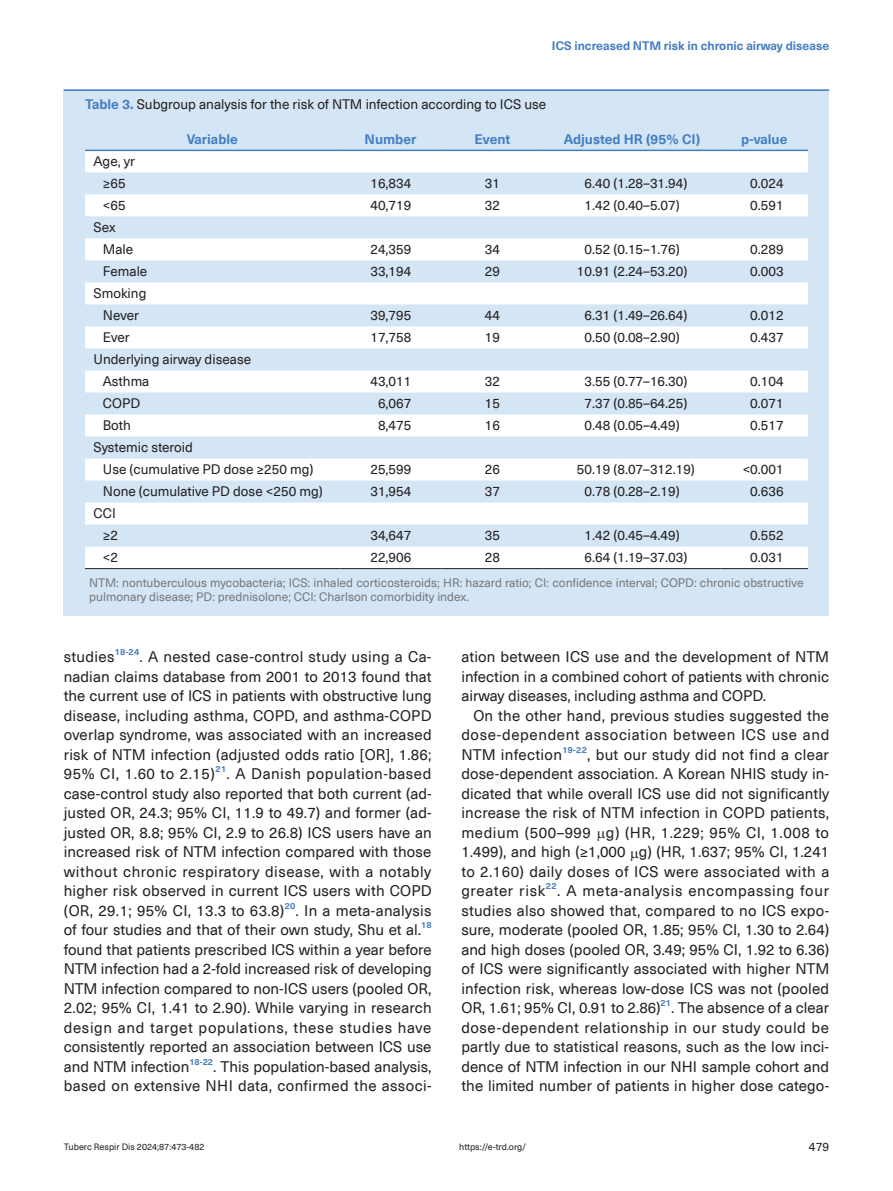
<style>
.page{position:relative;width:893px;height:1191px;background:#fff}
.page>*{position:absolute;margin:0;border:0;box-sizing:border-box;transform-origin:0 0}
.t1{font:15px/19.5px "Neue Haas Unica Pro";letter-spacing:.015em;color:#231f20;text-align:justify}
.t2{font:15px "Neue Haas Unica Pro";letter-spacing:.04em;color:#231f20}
.t3{font:13.5px/22px "Neue Haas Unica Pro";color:#231f20}
.t4{font:700 13.5px "Neue Haas Unica Pro";color:#437ec1}
.t5{font:12px/13.5px "Neue Haas Unica Pro";color:#76787b}
.t6{font:700 12px "Neue Haas Unica Pro";color:#437ec1}
.t7{font:12px "Neue Haas Unica Pro";color:#231f20}
.t8{font:9px "Neue Haas Unica Pro";color:#231f20}
.t9{font:700 8.7px "Neue Haas Unica Pro";letter-spacing:.02em;color:#437ec1}
.s1{font-weight:700;color:#437ec1}
</style>
<div class="page">
<div style="left:64px;top:89px;width:765px;height:526px;background:#d4e5f5"></div>
<hr style="left:64px;top:89px;width:765px;height:2px;background:#437ec1">
<svg style="left:85px;top:151px;width:723px;height:417px;fill:#fdfdfe"></svg>
<hr style="left:85px;top:150px;width:255px;height:1px;background:#437ec1">
<hr style="left:340px;top:150px;width:101px;height:1px;background:#437ec1">
<hr style="left:441px;top:150px;width:102px;height:1px;background:#437ec1">
<hr style="left:543px;top:150px;width:178px;height:1px;background:#437ec1">
<hr style="left:721px;top:150px;width:87px;height:1px;background:#437ec1">
<hr style="left:85px;top:568px;width:255px;height:1px;background:#231f20">
<hr style="left:340px;top:568px;width:101px;height:1px;background:#231f20">
<hr style="left:441px;top:568px;width:102px;height:1px;background:#231f20">
<hr style="left:543px;top:568px;width:178px;height:1px;background:#231f20">
<hr style="left:721px;top:568px;width:87px;height:1px;background:#231f20">
<p class="t6" style="left:552px;top:38px;width:279px">ICS increased NTM risk in chronic airway disease</p>
<p class="t3" style="left:85px;top:94px;width:463px"><span class="s1">Table 3.</span> Subgroup analysis for the risk of NTM infection according to ICS use</p>
<p class="t4" style="left:187px;top:131px;width:53px">Variable</p>
<p class="t4" style="left:365px;top:131px;width:53px">Number</p>
<p class="t4" style="left:474px;top:131px;width:37px">Event</p>
<p class="t4" style="left:564px;top:131px;width:138px">Adjusted HR (95% CI)</p>
<p class="t4" style="left:741px;top:131px;width:48px">p-value</p>
<p class="t3" style="left:94px;top:151px;width:43px;text-align:center">Age, yr ≥65</p>
<p class="t3" style="left:370px;top:173px;width:42px">16,834</p>
<p class="t3" style="left:485px;top:173px;width:17px">31</p>
<p class="t3" style="left:585px;top:173px;width:104px">6.40 (1.28–31.94)</p>
<p class="t3" style="left:750px;top:173px;width:35px">0.024</p>
<p class="t3" style="left:103px;top:195px;width:24px">&lt;65</p>
<p class="t3" style="left:370px;top:195px;width:42px">40,719</p>
<p class="t3" style="left:485px;top:195px;width:17px">32</p>
<p class="t3" style="left:585px;top:195px;width:97px">1.42 (0.40–5.07)</p>
<p class="t3" style="left:750px;top:195px;width:35px">0.591</p>
<p class="t3" style="left:103px;top:217px;width:32px;text-indent:-9px">Sex<br>Male</p>
<p class="t3" style="left:370px;top:239px;width:42px">24,359</p>
<p class="t3" style="left:485px;top:239px;width:17px">34</p>
<p class="t3" style="left:585px;top:239px;width:97px">0.52 (0.15–1.76)</p>
<p class="t3" style="left:750px;top:239px;width:35px">0.289</p>
<p class="t3" style="left:103px;top:261px;width:46px">Female</p>
<p class="t3" style="left:370px;top:261px;width:42px">33,194</p>
<p class="t3" style="left:485px;top:261px;width:17px">29</p>
<p class="t3" style="left:577px;top:261px;width:112px">10.91 (2.24–53.20)</p>
<p class="t3" style="left:750px;top:261px;width:35px">0.003</p>
<p class="t3" style="left:94px;top:283px;width:54px;text-align:center">Smoking<br>Never</p>
<p class="t3" style="left:370px;top:305px;width:42px">39,795</p>
<p class="t3" style="left:485px;top:305px;width:17px">44</p>
<p class="t3" style="left:585px;top:305px;width:104px">6.31 (1.49–26.64)</p>
<p class="t3" style="left:750px;top:305px;width:35px">0.012</p>
<p class="t3" style="left:103px;top:327px;width:28px">Ever</p>
<p class="t3" style="left:370px;top:327px;width:42px">17,758</p>
<p class="t3" style="left:485px;top:327px;width:17px">19</p>
<p class="t3" style="left:585px;top:327px;width:97px">0.50 (0.08–2.90)</p>
<p class="t3" style="left:750px;top:327px;width:35px">0.437</p>
<p class="t3" style="left:103px;top:349px;width:150px;text-indent:-9px">Underlying airway disease<br>Asthma</p>
<p class="t3" style="left:370px;top:371px;width:42px">43,011</p>
<p class="t3" style="left:485px;top:371px;width:17px">32</p>
<p class="t3" style="left:585px;top:371px;width:104px">3.55 (0.77–16.30)</p>
<p class="t3" style="left:750px;top:371px;width:35px">0.104</p>
<p class="t3" style="left:103px;top:393px;width:39px">COPD</p>
<p class="t3" style="left:378px;top:393px;width:35px">6,067</p>
<p class="t3" style="left:485px;top:393px;width:17px">15</p>
<p class="t3" style="left:585px;top:393px;width:104px">7.37 (0.85–64.25)</p>
<p class="t3" style="left:750px;top:393px;width:35px">0.071</p>
<p class="t3" style="left:103px;top:415px;width:30px">Both</p>
<p class="t3" style="left:378px;top:415px;width:35px">8,475</p>
<p class="t3" style="left:485px;top:415px;width:17px">16</p>
<p class="t3" style="left:585px;top:415px;width:97px">0.48 (0.05–4.49)</p>
<p class="t3" style="left:750px;top:415px;width:35px">0.517</p>
<p class="t3" style="left:103px;top:437px;width:212px;text-indent:-9px">Systemic steroid<br>Use (cumulative PD dose ≥250 mg)</p>
<p class="t3" style="left:370px;top:459px;width:42px">25,599</p>
<p class="t3" style="left:485px;top:459px;width:17px">26</p>
<p class="t3" style="left:577px;top:459px;width:119px">50.19 (8.07–312.19)</p>
<p class="t3" style="left:743px;top:459px;width:43px">&lt;0.001</p>
<p class="t3" style="left:103px;top:481px;width:221px">None (cumulative PD dose &lt;250 mg)</p>
<p class="t3" style="left:370px;top:481px;width:42px">31,954</p>
<p class="t3" style="left:485px;top:481px;width:17px">37</p>
<p class="t3" style="left:585px;top:481px;width:97px">0.78 (0.28–2.19)</p>
<p class="t3" style="left:750px;top:481px;width:35px">0.636</p>
<p class="t3" style="left:94px;top:503px;width:26px;text-align:right">CCI ≥2</p>
<p class="t3" style="left:370px;top:525px;width:42px">34,647</p>
<p class="t3" style="left:485px;top:525px;width:17px">35</p>
<p class="t3" style="left:585px;top:525px;width:97px">1.42 (0.45–4.49)</p>
<p class="t3" style="left:750px;top:525px;width:35px">0.552</p>
<p class="t3" style="left:103px;top:547px;width:17px">&lt;2</p>
<p class="t3" style="left:370px;top:547px;width:42px">22,906</p>
<p class="t3" style="left:485px;top:547px;width:17px">28</p>
<p class="t3" style="left:585px;top:547px;width:104px">6.64 (1.19–37.03)</p>
<p class="t3" style="left:750px;top:547px;width:35px">0.031</p>
<p class="t5" style="left:89px;top:576px;width:716px">NTM: nontuberculous mycobacteria; ICS: inhaled corticosteroids; HR: hazard ratio; CI: confidence interval; COPD: chronic obstructive pulmonary disease; PD: prednisolone; CCI: Charlson comorbidity index.</p>
<p class="t1" style="left:64px;top:647px;width:52px">studies</p>
<p class="t9" style="left:115px;top:646px;width:26px">18-24</p>
<p class="t1" style="left:64px;top:647px;width:369px;text-indent:76px">. A nested case-control study using a Ca&shy;nadian claims database from 2001 to 2013 found that the current use of ICS in patients with obstructive lung disease, including asthma, COPD, and asthma-COPD overlap syndrome, was associated with an increased risk of NTM infection (adjusted odds ratio [OR], 1.86; 95% CI, 1.60 to 2.15)</p>
<p class="t9" style="left:215px;top:763px;width:12px">21</p>
<p class="t1" style="left:64px;top:764px;width:370px;text-indent:163px">. A Danish population-based case-control study also reported that both current (ad&shy;justed OR, 24.3; 95% CI, 11.9 to 49.7) and former (ad&shy;justed OR, 8.8; 95% CI, 2.9 to 26.8) ICS users have an increased risk of NTM infection compared with those without chronic respiratory disease, with a notably higher risk observed in current ICS users with COPD (OR, 29.1; 95% CI, 13.3 to 63.8)</p>
<p class="t9" style="left:285px;top:900px;width:12px">20</p>
<p class="t1" style="left:64px;top:901px;width:369px;text-indent:232px">. In a meta-analysis of four studies and that of their own study, Shu et al.</p>
<p class="t9" style="left:421px;top:919px;width:12px">18</p>
<p class="t1" style="left:64px;top:940px;width:369px">found that patients prescribed ICS within a year before NTM infection had a 2-fold increased risk of developing NTM infection compared to non-ICS users (pooled OR, 2.02; 95% CI, 1.41 to 2.90). While varying in research design and target populations, these studies have consistently reported an association between ICS use and NTM infection</p>
<p class="t9" style="left:189px;top:1056px;width:25px">18-22</p>
<p class="t1" style="left:64px;top:1057px;width:369px;text-align:right">. This population-based analysis,<br>based on extensive NHI data, confirmed the associ-</p>
<p class="t1" style="left:461px;top:647px;width:369px">ation between ICS use and the development of NTM</p>
<p class="t1" style="left:461px;top:667px;width:369px">infection in a combined cohort of patients with chronic</p>
<p class="t1" style="left:461px;top:686px;width:306px">airway diseases, including asthma and COPD.</p>
<p class="t1" style="left:473px;top:706px;width:357px">On the other hand, previous studies suggested the</p>
<p class="t2" style="left:461px;top:726px;width:369px">dose-dependent association between ICS use and</p>
<p class="t1" style="left:461px;top:745px;width:102px">NTM infection</p>
<p class="t9" style="left:562px;top:744px;width:26px">19-22</p>
<p class="t1" style="left:461px;top:745px;width:369px;text-indent:126px">, but our study did not find a clear dose-dependent association. A Korean NHIS study in&shy;dicated that while overall ICS use did not significantly increase the risk of NTM infection in COPD patients, medium (500–999 g) (HR, 1.229; 95% CI, 1.008 to 1.499), and high (≥1,000 g) (HR, 1.637; 95% CI, 1.241 to 2.160) daily doses of ICS were associated with a greater risk</p>
<p class="t9" style="left:546px;top:880px;width:12px">22</p>
<p class="t1" style="left:461px;top:881px;width:370px;text-indent:96px">. A meta-analysis encompassing four studies also showed that, compared to no ICS expo&shy;sure, moderate (pooled OR, 1.85; 95% CI, 1.30 to 2.64) and high doses (pooled OR, 3.49; 95% CI, 1.92 to 6.36) of ICS were significantly associated with higher NTM infection risk, whereas low-dose ICS was not (pooled OR, 1.61; 95% CI, 0.91 to 2.86)</p>
<p class="t9" style="left:661px;top:997px;width:12px">21</p>
<p class="t1" style="left:461px;top:998px;width:369px;text-indent:210px">. The absence of a clear dose-dependent relationship in our study could be partly due to statistical reasons, such as the low inci&shy;dence of NTM infection in our NHI sample cohort and the limited number of patients in higher dose catego-</p>
<p class="t8" style="left:64px;top:1141px;width:142px">Tuberc Respir Dis 2024;87:473-482</p>
<p class="t8" style="left:459px;top:1141px;width:69px">https://e-trd.org/</p>
<p class="t7" style="left:809px;top:1139px;width:22px">479</p>
</div>
